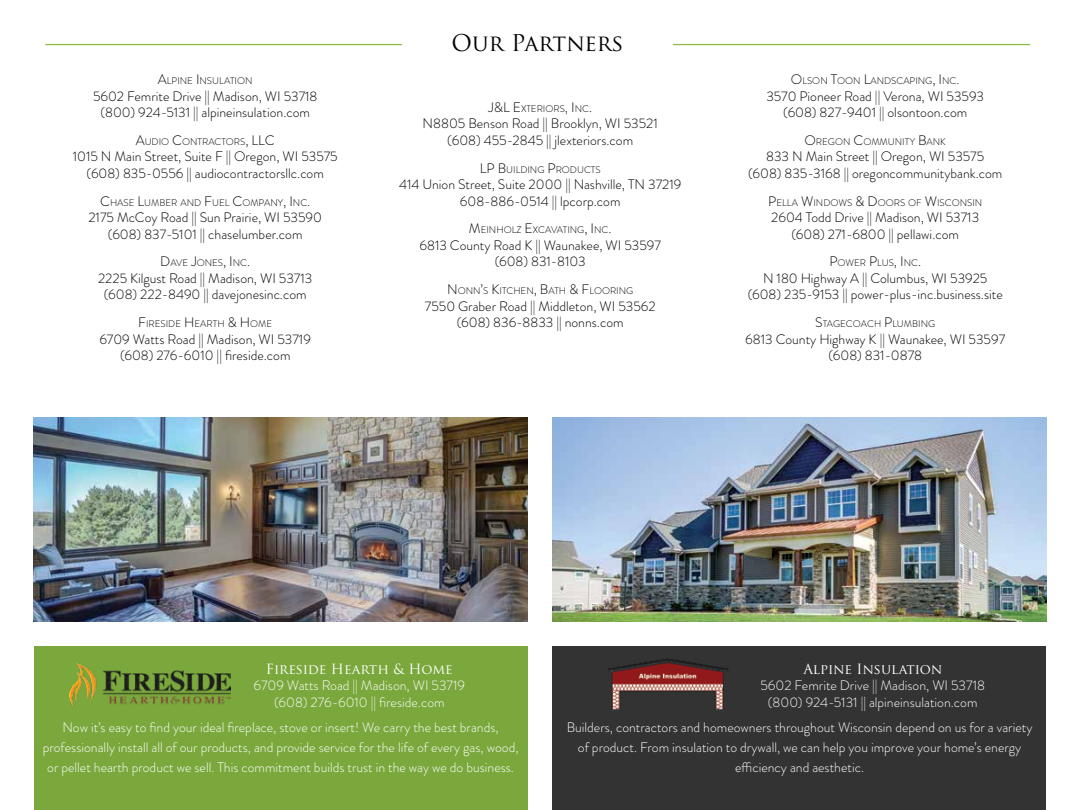
<style>
.page{position:relative;width:1080px;height:810px;background:#fff}
.page>*{position:absolute;margin:0;border:0;box-sizing:border-box;transform-origin:0 0}
.t1{font:22.5px "Trajan Pro";color:#000}
.t2{font:300 13.75px/16.5px "Brandon Grotesque";color:#000;text-align:center}
.t3{font:300 13.75px/20px "Brandon Grotesque";color:#fff;text-align:center}
.t4{font:13.75px "Trajan Pro";color:#fff}
.t5{font:300 9.62px "Brandon Grotesque";color:#000}
.s1{font-size:13.75px}
</style>
<div class="page">
<hr style="left:45px;top:44px;width:985px;height:1px;background:#8ebb3f">
<div style="left:552px;top:647px;width:494px;height:163px;background:#333"></div>
<div style="left:34px;top:647px;width:494px;height:163px;background:#7aa83c"></div>
<div style="left:402px;top:34px;width:271px;height:21px;background:#fff"></div>
<img style="left:552px;top:417px;width:494px;height:205px">
<img style="left:34px;top:417px;width:494px;height:205px">
<img style="left:608px;top:658px;width:120px;height:53px">
<img style="left:70px;top:663px;width:161px;height:44px">
<p class="t5" style="left:158px;top:74px;width:96px"><span class="s1">A</span>LPINE <span class="s1">I</span> NSULATION</p>
<p class="t2" style="left:93px;top:88px;width:226px">5602 Femrite Drive || Madison, WI 53718 (800) 924-5131 || alpineinsulation.com</p>
<p class="t5" style="left:136px;top:135px;width:141px"><span class="s1">A</span>UDIO <span class="s1">C</span>ONTRACTORS<span class="s1">, LLC</span></p>
<p class="t2" style="left:73px;top:148px;width:266px">1015 N Main Street, Suite F || Oregon, WI 53575 (608) 835-0556 || audiocontractorsllc.com</p>
<p class="t5" style="left:100px;top:196px;width:212px"><span class="s1">C</span>HASE <span class="s1">L</span>UMBER AND <span class="s1">F</span>UEL <span class="s1">C</span>OMPANY<span class="s1">, I</span> NC<span class="s1">.</span></p>
<p class="t2" style="left:88px;top:209px;width:235px">2175 McCoy Road || Sun Prairie, WI 53590 (608) 837-5101 || chaselumber.com</p>
<p class="t5" style="left:160px;top:256px;width:92px"><span class="s1">D</span>AVE <span class="s1">J</span>ONES<span class="s1">, I</span> NC<span class="s1">.</span></p>
<p class="t2" style="left:98px;top:270px;width:216px">2225 Kilgust Road || Madison, WI 53713 (608) 222-8490 || davejonesinc.com</p>
<p class="t5" style="left:138px;top:317px;width:136px"><span class="s1">F</span>IRESIDE <span class="s1">H</span> EARTH <span class="s1">&amp; H</span> OME</p>
<p class="t2" style="left:99px;top:331px;width:213px">6709 Watts Road || Madison, WI 53719 (608) 276-6010 || fireside.com</p>
<h1 class="t1" style="left:452px;top:28px;width:174px">Our Partners</h1>
<p class="t5" style="left:488px;top:102px;width:105px"><span class="s1">J&amp;L E</span>XTERIORS<span class="s1">, I</span> NC<span class="s1">.</span></p>
<p class="t2" style="left:423px;top:115px;width:237px">N8805 Benson Road || Brooklyn, WI 53521 (608) 455-2845 || jlexteriors.com</p>
<p class="t5" style="left:480px;top:163px;width:122px"><span class="s1">LP B</span>UILDING <span class="s1">P</span>RODUCTS</p>
<p class="t2" style="left:399px;top:176px;width:284px">414 Union Street, Suite 2000 || Nashville, TN 37219<br>608-886-0514 || lpcorp.com</p>
<p class="t5" style="left:469px;top:223px;width:144px"><span class="s1">M</span>EINHOLZ <span class="s1">E</span>XCAVATING<span class="s1">, I</span> NC<span class="s1">.</span></p>
<p class="t2" style="left:420px;top:237px;width:243px">6813 County Road K || Waunakee, WI 53597 (608) 831-8103</p>
<p class="t5" style="left:447px;top:284px;width:188px"><span class="s1">N</span> ONN<span class="s1">’</span>S <span class="s1">K</span>ITCHEN<span class="s1">, B</span>ATH <span class="s1">&amp; F</span>LOORING</p>
<p class="t2" style="left:425px;top:298px;width:232px">7550 Graber Road || Middleton, WI 53562 (608) 836-8833 || nonns.com</p>
<p class="t5" style="left:791px;top:74px;width:170px"><span class="s1">O</span>LSON <span class="s1">T</span>OON <span class="s1">L</span>ANDSCAPING<span class="s1">, I</span> NC<span class="s1">.</span></p>
<p class="t2" style="left:766px;top:88px;width:219px">3570 Pioneer Road || Verona, WI 53593 (608) 827-9401 || olsontoon.com</p>
<p class="t5" style="left:804px;top:135px;width:142px"><span class="s1">O</span> REGON <span class="s1">C</span>OMMUNITY <span class="s1">B</span>ANK</p>
<p class="t2" style="left:748px;top:148px;width:256px">833 N Main Street || Oregon, WI 53575 (608) 835-3168 || oregoncommunitybank.com</p>
<p class="t5" style="left:768px;top:196px;width:216px"><span class="s1">P</span>ELLA <span class="s1">W</span>INDOWS <span class="s1">&amp; D</span>OORS OF <span class="s1">W</span>ISCONSIN</p>
<p class="t2" style="left:771px;top:209px;width:209px">2604 Todd Drive || Madison, WI 53713 (608) 271-6800 || pellawi.com</p>
<p class="t5" style="left:829px;top:256px;width:93px"><span class="s1">P</span>OWER <span class="s1">P</span>LUS<span class="s1">, I</span> NC<span class="s1">.</span></p>
<p class="t2" style="left:748px;top:270px;width:257px">N 180 Highway A || Columbus, WI 53925 (608) 235-9153 || power-plus-inc.business.site</p>
<p class="t5" style="left:815px;top:317px;width:122px"><span class="s1">S</span>TAGECOACH <span class="s1">P</span>LUMBING</p>
<p class="t2" style="left:745px;top:331px;width:261px">6813 County Highway K || Waunakee, WI 53597 (608) 831-0878</p>
<p class="t4" style="left:266px;top:660px;width:188px">Fireside Hearth &amp; Home</p>
<p class="t3" style="left:254px;top:677px;width:213px;line-height:16.5px">6709 Watts Road || Madison, WI 53719 (608) 276-6010 || fireside.com</p>
<p class="t3" style="left:43px;top:718px;width:477px">Now it’s easy to find your ideal fireplace, stove or insert! We carry the best brands, professionally install all of our products, and provide service for the life of every gas, wood, or pellet hearth product we sell. This commitment builds trust in the way we do business.</p>
<p class="t4" style="left:803px;top:660px;width:140px">Alpine Insulation</p>
<p class="t3" style="left:761px;top:677px;width:226px;line-height:16.5px">5602 Femrite Drive || Madison, WI 53718 (800) 924-5131 || alpineinsulation.com</p>
<p class="t3" style="left:567px;top:718px;width:467px">Builders, contractors and homeowners throughout Wisconsin depend on us for a variety of product. From insulation to drywall, we can help you improve your home’s energy efficiency and aesthetic.</p>
</div>
